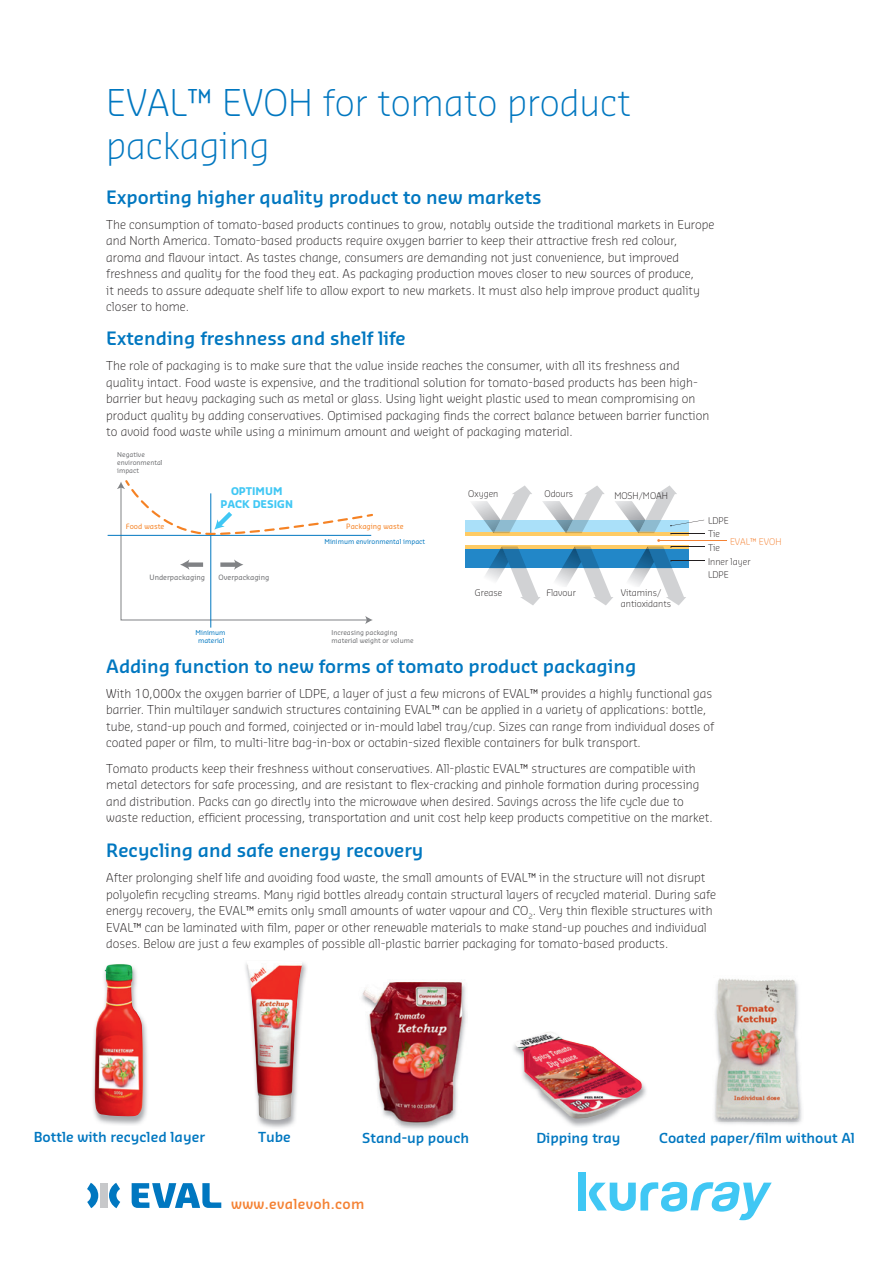
<style>
.page{position:relative;width:893px;height:1263px;background:#fff}
.page>*{position:absolute;margin:0;border:0;box-sizing:border-box;transform-origin:0 0}
.t1{font:300 36px/43.2px "Sansa";color:#0077c0}
.t2{font:600 18px "Sansa";color:#0077c0}
.t3{font:600 13.5px "Sansa";color:#0077c0}
.t4{font:600 13.5px "Sansa";letter-spacing:.02em;color:#f48234}
.t5{font:300 12px/16.5px "Sansa";color:#231f20}
.t6{font:700 10.35px/12.5px "Sansa";color:#40c7f4;text-align:center}
.t7{font:300 9px/13.6px "Sansa";color:#231f20}
.t8{font:300 9px "Sansa";color:#f48234}
.t9{font:7.2px "Sansa";color:#6c6d70}
.t10{font:7.2px "Sansa";color:#f58224}
.t11{font:6.6px/7.8px "Sansa";color:#6c6d70}
.t12{font:6.6px/7.8px "Sansa";color:#0077c0;text-align:center}
</style>
<div class="page">
<hr style="left:108px;top:535px;width:263px;height:1px;background:#0077c0">
<hr style="left:210px;top:493px;width:1px;height:135px;background:#0077c0">
<svg style="left:117px;top:480px;width:256px;height:144px"></svg>
<div style="left:465px;top:520px;width:223px;height:12px;background:#aae0f9"></div>
<div style="left:465px;top:549px;width:223px;height:19px;background:#2287c8"></div>
<hr style="left:465px;top:532px;width:223px;height:4px;background:#fecb64">
<hr style="left:465px;top:545px;width:223px;height:4px;background:#fecb64">
<hr style="left:659px;top:540px;width:68px;height:1px;background:#f48234">
<svg style="left:471px;top:485px;width:233px;height:120px"></svg>
<img style="left:93px;top:1020px;width:55px;height:105px">
<img style="left:95px;top:964px;width:48px;height:152px">
<img style="left:513px;top:1046px;width:133px;height:81px">
<img style="left:514px;top:1032px;width:128px;height:86px">
<img style="left:362px;top:982px;width:105px;height:147px">
<img style="left:715px;top:1121px;width:86px;height:4px">
<img style="left:714px;top:978px;width:88px;height:143px">
<img style="left:245px;top:963px;width:62px;height:165px">
<img style="left:246px;top:963px;width:56px;height:157px">
<svg style="left:87px;top:1183px;width:11px;height:25px"></svg>
<svg style="left:109px;top:1183px;width:11px;height:25px"></svg>
<div style="left:100px;top:1183px;width:7px;height:25px;background:#c7c8ca"></div>
<svg style="left:132px;top:1183px;width:89px;height:25px"></svg>
<div style="left:578px;top:1172px;width:8px;height:38px;background:#40c7f4"></div>
<svg style="left:589px;top:1182px;width:183px;height:38px"></svg>
<h1 class="t1" style="left:106px;top:79px;width:526px">EVAL™ EVOH for tomato product packaging</h1>
<h2 class="t2" style="left:106px;top:185px;width:437px">Exporting higher quality product to new markets</h2>
<p class="t5" style="left:106px;top:215px;width:610px">The consumption of tomato-based products continues to grow, notably outside the traditional markets in Europe and North America. Tomato-based products require oxygen barrier to keep their attractive fresh red colour, aroma and flavour intact. As tastes change, consumers are demanding not just convenience, but improved freshness and quality for the food they eat. As packaging production moves closer to new sources of produce,<br>it needs to assure adequate shelf life to allow export to new markets. It must also help improve product quality closer to home.</p>
<h2 class="t2" style="left:106px;top:327px;width:301px">Extending freshness and shelf life</h2>
<p class="t5" style="left:106px;top:357px;width:604px">The role of packaging is to make sure that the value inside reaches the consumer, with all its freshness and quality intact. Food waste is expensive, and the traditional solution for tomato-based products has been high&shy;barrier but heavy packaging such as metal or glass. Using light weight plastic used to mean compromising on product quality by adding conservatives. Optimised packaging finds the correct balance between barrier function to avoid food waste while using a minimum amount and weight of packaging material.</p>
<p class="t11" style="left:117px;top:451px;width:47px">Negative environmental impact</p>
<p class="t6" style="left:220px;top:485px;width:74px">OPTIMUM<br>PACK DESIGN</p>
<p class="t10" style="left:126px;top:522px;width:40px">Food waste</p>
<p class="t10" style="left:346px;top:522px;width:59px">Packaging waste</p>
<p class="t9" style="left:150px;top:572px;width:57px">Underpackaging</p>
<p class="t9" style="left:218px;top:572px;width:52px">Overpackaging</p>
<p class="t12" style="left:324px;top:537px;width:102px">Minimum environmental impact</p>
<p class="t12" style="left:196px;top:628px;width:31px">Minimum material</p>
<p class="t11" style="left:332px;top:628px;width:83px">Increasing packaging material weight or volume</p>
<p class="t7" style="left:468px;top:486px;width:32px">Oxygen</p>
<p class="t7" style="left:544px;top:487px;width:30px">Odours</p>
<p class="t7" style="left:614px;top:488px;width:55px">MOSH/MOAH</p>
<p class="t7" style="left:475px;top:586px;width:29px">Grease</p>
<p class="t7" style="left:546px;top:586px;width:31px">Flavour</p>
<p class="t7" style="left:621px;top:587px;width:52px;line-height:10.8px">Vitamins/ antioxidants</p>
<p class="t7" style="left:708px;top:513px;width:44px">LDPE<br>Tie<br>Tie<br>Inner layer<br>LDPE</p>
<p class="t8" style="left:730px;top:535px;width:53px">EVAL™ EVOH</p>
<h2 class="t2" style="left:106px;top:654px;width:532px">Adding function to new forms of tomato product packaging</h2>
<p class="t5" style="left:106px;top:685px;width:609px">With 10,000x the oxygen barrier of LDPE, a layer of just a few microns of EVAL™ provides a highly functional gas barrier. Thin multilayer sandwich structures containing EVAL™ can be applied in a variety of applications: bottle, tube, stand-up pouch and formed, coinjected or in-mould label tray/cup. Sizes can range from individual doses of coated paper or film, to multi-litre bag-in-box or octabin-sized flexible containers for bulk transport.</p>
<p class="t5" style="left:106px;top:760px;width:608px">Tomato products keep their freshness without conservatives. All-plastic EVAL™ structures are compatible with metal detectors for safe processing, and are resistant to flex-cracking and pinhole formation during processing and distribution. Packs can go directly into the microwave when desired. Savings across the life cycle due to waste reduction, efficient processing, transportation and unit cost help keep products competitive on the market.</p>
<h2 class="t2" style="left:106px;top:839px;width:319px">Recycling and safe energy recovery</h2>
<p class="t5" style="left:106px;top:869px;width:611px">After prolonging shelf life and avoiding food waste, the small amounts of EVAL™ in the structure will not disrupt polyolefin recycling streams. Many rigid bottles already contain structural layers of recycled material. During safe energy recovery, the EVAL™ emits only small amounts of water vapour and CO<sub>2</sub>. Very thin flexible structures with EVAL™ can be laminated with film, paper or other renewable materials to make stand-up pouches and individual doses. Below are just a few examples of possible all-plastic barrier packaging for tomato-based products.</p>
<p class="t3" style="left:34px;top:1128px;width:173px">Bottle with recycled layer</p>
<p class="t3" style="left:258px;top:1128px;width:34px">Tube</p>
<p class="t3" style="left:362px;top:1129px;width:108px">Stand-up pouch</p>
<p class="t3" style="left:536px;top:1129px;width:86px">Dipping tray</p>
<p class="t3" style="left:659px;top:1129px;width:197px">Coated paper/film without Al</p>
<p class="t4" style="left:231px;top:1195px;width:135px">www.evalevoh.com</p>
</div>
